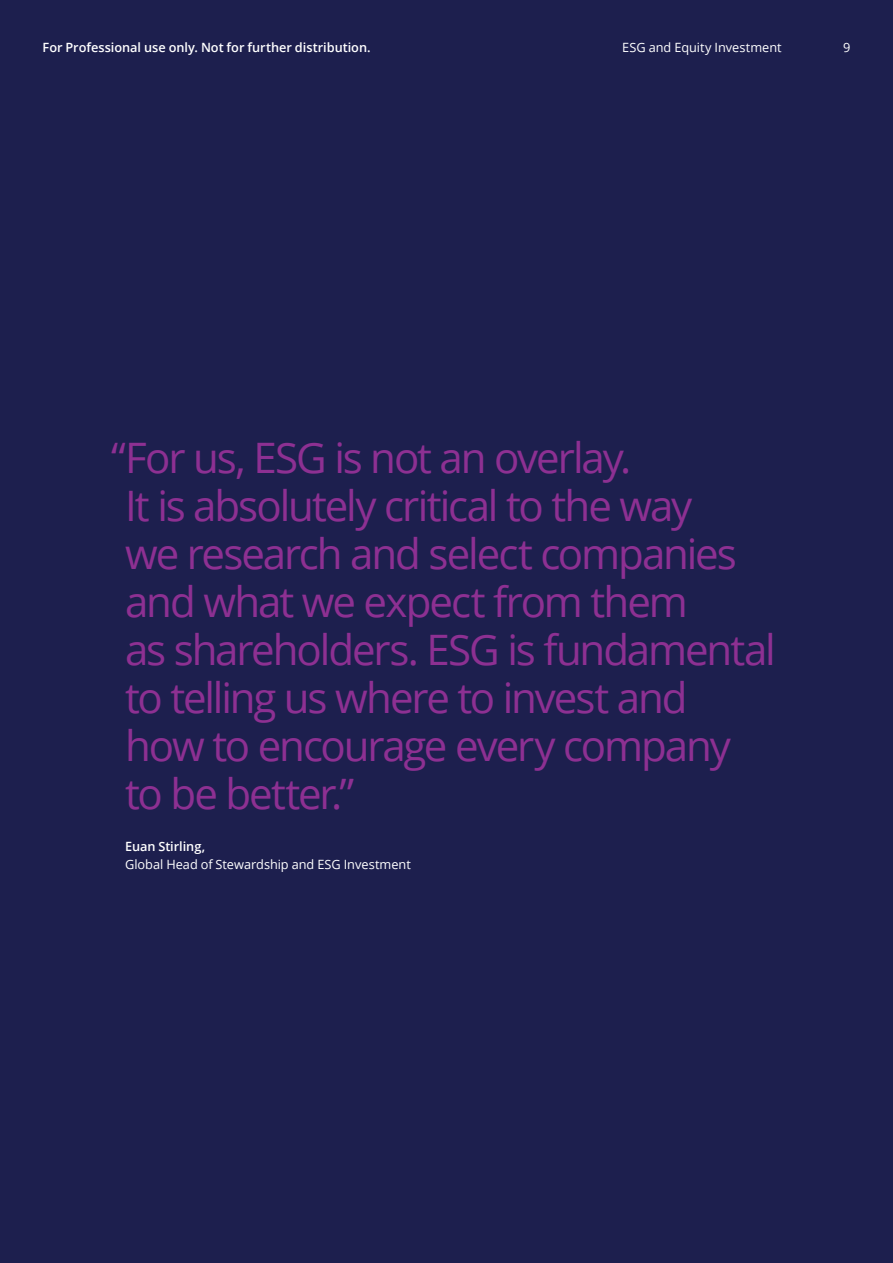
<style>
.page{position:relative;width:893px;height:1263px;background:#1d1f4e}
.page>*{position:absolute;margin:0;border:0;box-sizing:border-box;transform-origin:0 0}
.t1{font:42px/48px "Open Sans";letter-spacing:-.05em;color:#8d3092}
.t2{font:600 12.75px "Open Sans";color:#fff}
.t3{font:12.75px "Open Sans";color:#fff}
</style>
<div class="page">
<p class="t2" style="left:43px;top:39px;width:330px">For Professional use only. Not for further distribution.</p>
<p class="t3" style="left:622px;top:39px;width:161px">ESG and Equity Investment</p>
<p class="t3" style="left:843px;top:39px;width:9px">9</p>
<p class="t1" style="left:125px;top:433px;width:652px;text-indent:-14px">“For us, ESG is not an overlay.<br>It is absolutely critical to the way<br>we research and select companies and what we expect from them<br>as shareholders. ESG is fundamental to telling us where to invest and how to encourage every company to be better.”</p>
<p class="t2" style="left:125px;top:838px;width:82px">Euan Stirling,</p>
<p class="t3" style="left:125px;top:856px;width:287px">Global Head of Stewardship and ESG Investment</p>
</div>
